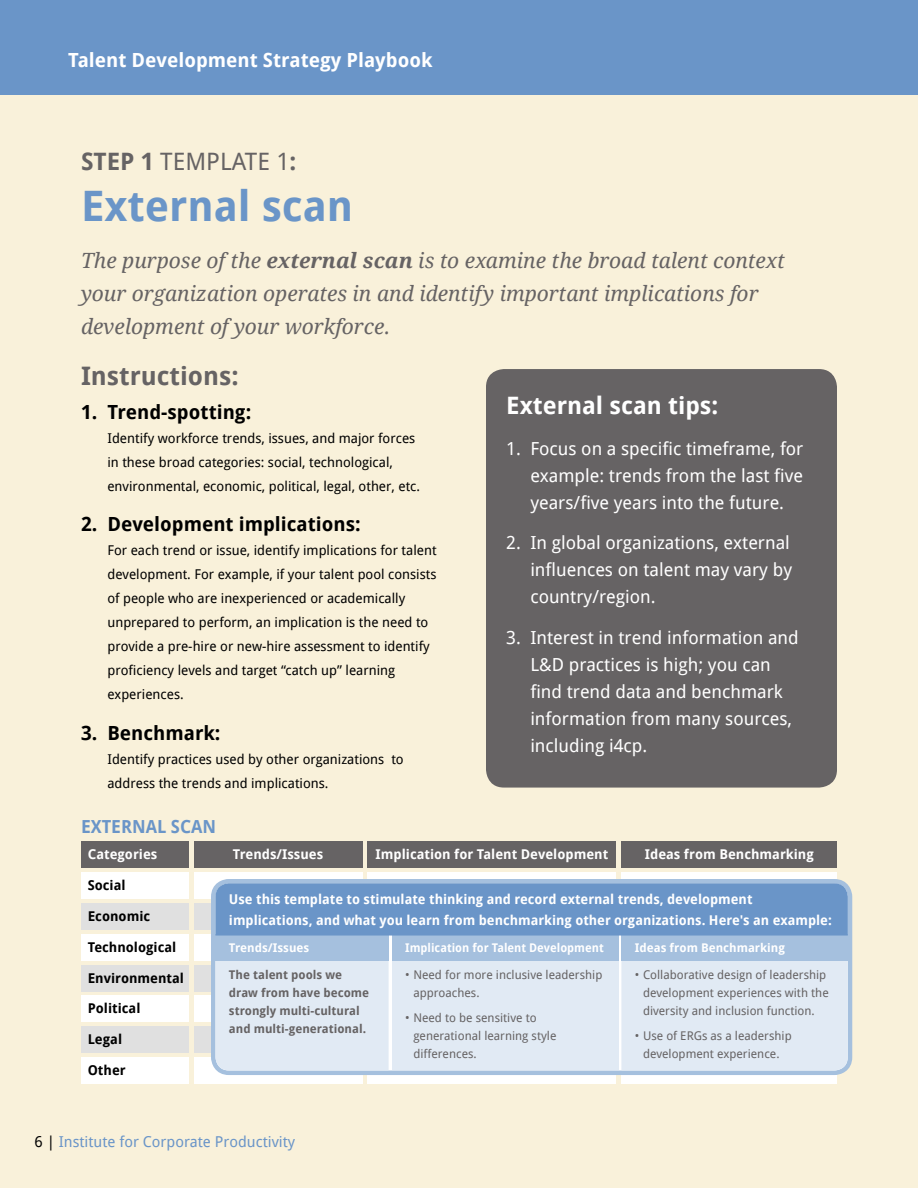
<style>
.page{position:relative;width:918px;height:1188px;background:#f9f1da}
.page>*{position:absolute;margin:0;border:0;box-sizing:border-box;transform-origin:0 0}
.t1{font:700 42px "Droid Sans";color:#6a95c8}
.t2{font:700 25.5px "Droid Sans";color:#666364}
.t3{font:700 24px "Droid Sans";color:#fff}
.t4{font:24px "Droid Sans";color:#666364}
.t5{font:italic 21px/33px "Droid Serif";color:#666364}
.t6{font:700 19.5px "Droid Sans";color:#000}
.t7{font:700 19.5px "Droid Sans";color:#fff}
.t8{font:18px/27px "Droid Sans";color:#fff}
.t9{font:700 18px "Droid Sans";color:#6a95c8}
.t10{font:15px "Droid Sans";color:#6a95c8}
.t11{font:13.5px/24px "Droid Sans";color:#000}
.t12{font:700 13.5px/21px "Droid Sans";color:#fff}
.t13{font:700 13.5px "Droid Sans";color:#000}
.t14{font:12px/18px "Droid Sans";color:#666364}
.t15{font:700 12px/18px "Droid Sans";color:#666364}
.t16{font:700 12px "Droid Sans";color:#fff}
.t17{font:700 12px "Droid Sans";color:#fff;scale:.96 1}
.s1{font-weight:700}
.s2{color:#000}
</style>
<div class="page">
<div style="left:0;top:0;width:918px;height:94px;background:#6a95c8"></div>
<div style="left:486px;top:369px;width:351px;height:419px;background:#666364;border-radius:18px"></div>
<div style="left:81px;top:841px;width:108px;height:27px;background:#666364"></div>
<div style="left:81px;top:1057px;width:108px;height:27px;background:#fff"></div>
<div style="left:81px;top:1027px;width:108px;height:26px;background:#e0e0e0"></div>
<div style="left:81px;top:903px;width:108px;height:27px;background:#e0e0e0"></div>
<div style="left:81px;top:965px;width:108px;height:26px;background:#e0e0e0"></div>
<div style="left:81px;top:996px;width:108px;height:26px;background:#fff"></div>
<div style="left:81px;top:872px;width:108px;height:27px;background:#fff"></div>
<div style="left:81px;top:934px;width:108px;height:27px;background:#fff"></div>
<div style="left:368px;top:841px;width:248px;height:27px;background:#666364"></div>
<div style="left:368px;top:1057px;width:248px;height:27px;background:#fff"></div>
<div style="left:368px;top:872px;width:248px;height:27px;background:#fff"></div>
<div style="left:622px;top:841px;width:215px;height:27px;background:#666364"></div>
<div style="left:622px;top:1057px;width:215px;height:27px;background:#fff"></div>
<div style="left:622px;top:872px;width:215px;height:27px;background:#fff"></div>
<div style="left:194px;top:841px;width:168px;height:27px;background:#666364"></div>
<div style="left:194px;top:1057px;width:168px;height:27px;background:#fff"></div>
<div style="left:194px;top:1027px;width:168px;height:26px;background:#e0e0e0"></div>
<div style="left:194px;top:903px;width:168px;height:27px;background:#e0e0e0"></div>
<div style="left:194px;top:965px;width:168px;height:26px;background:#e0e0e0"></div>
<div style="left:194px;top:996px;width:168px;height:26px;background:#fff"></div>
<div style="left:194px;top:872px;width:168px;height:27px;background:#fff"></div>
<div style="left:194px;top:934px;width:168px;height:27px;background:#fff"></div>
<div style="left:211px;top:879px;width:641px;height:196px;border:4px solid #a5c0de;border-radius:16px"></div>
<div style="left:215px;top:961px;width:174px;height:109px;background:#e1eaf4"></div>
<div style="left:215px;top:934px;width:174px;height:27px;background:#a5c0de"></div>
<div style="left:392px;top:960px;width:226px;height:110px;background:#e1eaf4"></div>
<div style="left:392px;top:934px;width:226px;height:27px;background:#a5c0de"></div>
<div style="left:621px;top:961px;width:227px;height:109px;background:#e1eaf4"></div>
<div style="left:621px;top:934px;width:227px;height:27px;background:#a5c0de"></div>
<div style="left:215px;top:883px;width:633px;height:53px;background:#6a95c8"></div>
<h3 class="t7" style="left:68px;top:46px;width:366px">Talent Development Strategy Playbook</h3>
<h3 class="t4" style="left:81px;top:144px;width:217px"><span class="s1">STEP 1</span> TEMPLATE 1<span class="s1">:</span></h3>
<h1 class="t1" style="left:81px;top:176px;width:274px">External scan</h1>
<h3 class="t5" style="left:81px;top:244px;width:705px">The purpose of the <span class="s1">external scan</span> is to examine the broad talent context your organization operates in and identify important implications for development of your workforce.</h3>
<h2 class="t2" style="left:81px;top:358px;width:159px">Instructions:</h2>
<h3 class="t6" style="left:81px;top:398px;width:172px">1. Trend-spotting:</h3>
<p class="t11" style="left:107px;top:425px;width:314px">Identify workforce trends, issues, and major forces in these broad categories: social, technological, environmental, economic, political, legal, other, etc.</p>
<h3 class="t6" style="left:81px;top:510px;width:281px">2. Development implications:</h3>
<p class="t11" style="left:107px;top:538px;width:331px">For each trend or issue, identify implications for talent development. For example, if your talent pool consists of people who are inexperienced or academically unprepared to perform, an implication is the need to provide a pre-hire or new-hire assessment to identify proficiency levels and target “catch up” learning experiences.</p>
<h3 class="t6" style="left:81px;top:719px;width:141px">3. Benchmark:</h3>
<p class="t11" style="left:107px;top:746px;width:298px">Identify practices used by other organizations to address the trends and implications.</p>
<h3 class="t3" style="left:506px;top:389px;width:214px">External scan tips:</h3>
<h3 class="t8" style="left:530px;top:434px;width:275px;text-align:justify;text-indent:-24px">1. Focus on a specific timeframe, for example: trends from the last five years/five years into the future.</h3>
<h3 class="t8" style="left:530px;top:529px;width:263px;text-indent:-24px">2. In global organizations, external influences on talent may vary by country/region.</h3>
<h3 class="t8" style="left:530px;top:623px;width:270px;text-indent:-24px">3. Interest in trend information and<br>L&amp;D practices is high; you can find trend data and benchmark information from many sources, including i4cp.</h3>
<h3 class="t9" style="left:81px;top:813px;width:137px">EXTERNAL SCAN</h3>
<p class="t12" style="left:88px;top:843px;width:71px">Categories</p>
<p class="t13" style="left:88px;top:875px;width:39px">Social</p>
<p class="t13" style="left:88px;top:906px;width:64px">Economic</p>
<p class="t13" style="left:88px;top:937px;width:90px">Technological</p>
<p class="t13" style="left:88px;top:968px;width:98px">Environmental</p>
<p class="t13" style="left:88px;top:999px;width:54px">Political</p>
<p class="t13" style="left:88px;top:1030px;width:36px">Legal</p>
<p class="t13" style="left:88px;top:1061px;width:39px">Other</p>
<p class="t12" style="left:233px;top:843px;width:92px">Trends/Issues</p>
<p class="t12" style="left:376px;top:843px;width:234px">Implication for Talent Development</p>
<p class="t12" style="left:645px;top:843px;width:170px">Ideas from Benchmarking</p>
<p class="t12" style="left:229px;top:888px;width:604px">Use this template to stimulate thinking and record external trends, development implications, and what you learn from benchmarking other organizations. Here's an example:</p>
<p class="t16" style="left:229px;top:939px;width:82px">Trends/Issues</p>
<p class="t15" style="left:229px;top:966px;width:142px">The talent pools we draw from have become strongly multi-cultural and multi-generational.</p>
<p class="t17" style="left:405px;top:939px;width:208px">Implication for Talent Development</p>
<p class="t14" style="left:413px;top:966px;width:190px;text-indent:-8px">• Need for more inclusive leadership approaches.</p>
<p class="t14" style="left:413px;top:1008px;width:145px;text-indent:-8px">• Need to be sensitive to generational learning style differences.</p>
<p class="t16" style="left:635px;top:939px;width:152px">Ideas from Benchmarking</p>
<p class="t14" style="left:643px;top:966px;width:187px;text-indent:-8px">• Collaborative design of leadership development experiences with the diversity and inclusion function.</p>
<p class="t14" style="left:635px;top:1026px;width:158px;text-align:center">• Use of ERGs as a leadership development experience.</p>
<p class="t10" style="left:35px;top:1131px;width:262px"><span class="s2">6 |</span> Institute for Corporate Productivity</p>
</div>
